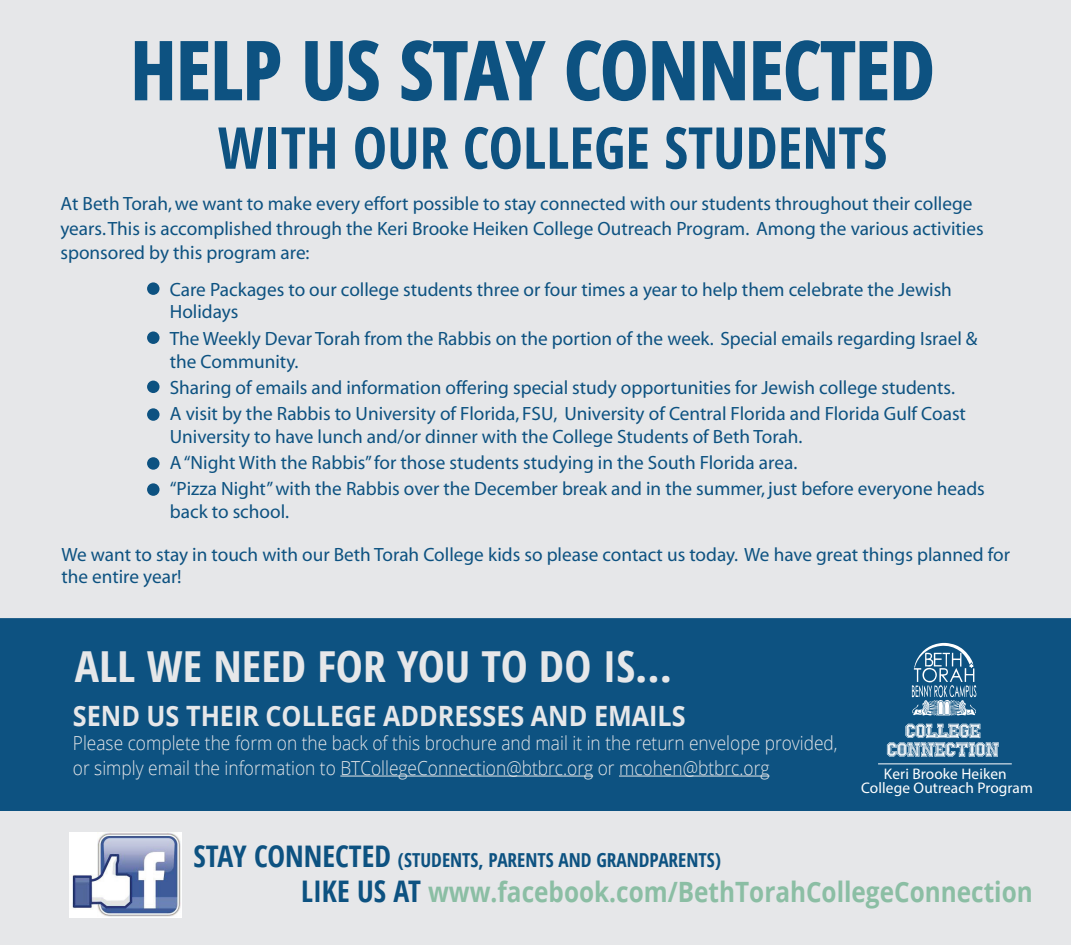
<style>
.page{position:relative;width:1071px;height:945px;background:#e6e7e9}
.page>*{position:absolute;margin:0;border:0;box-sizing:border-box;transform-origin:0 0}
.t1{font:700 condensed 80.5px "Open Sans";color:#0d5281}
.t2{font:700 condensed 57.75px "Open Sans";color:#0d5281}
.t3{font:700 condensed 42.7px "Open Sans";color:#e6e7e9;scale:1.06 1}
.t4{font:700 28px "Open Sans";color:#8bbea4;scale:.87 1}
.t5{font:700 28px "Open Sans";color:#e6e7e9;scale:.9 1}
.t6{font:19.25px/22.8px "Myriad";color:#0d5281}
.t7{font:300 19.25px/24.5px "Open Sans";color:#e6e7e9;scale:.9 1}
.t8{font:700 condensed 19.25px "Open Sans";color:#0d5281}
.t9{font:15.4px/13.8px "Myriad Pro";letter-spacing:.005em;color:#fff;text-align:center}
.s1{font-size:29.75px}
.s2{font-stretch:condensed;font-size:29.75px;color:#0d5281}
</style>
<div class="page">
<div style="left:0;top:618px;width:1071px;height:193px;background:#0d5281"></div>
<svg style="left:134px;top:41px;width:39px;height:60px"></svg>
<svg style="left:180px;top:41px;width:101px;height:60px"></svg>
<svg style="left:305px;top:40px;width:74px;height:62px"></svg>
<svg style="left:401px;top:40px;width:145px;height:62px"></svg>
<svg style="left:566px;top:40px;width:129px;height:62px"></svg>
<svg style="left:702px;top:41px;width:43px;height:60px"></svg>
<svg style="left:753px;top:40px;width:180px;height:62px"></svg>
<hr style="left:340px;top:776px;width:253px;height:1px;background:#e6e7e9">
<hr style="left:619px;top:776px;width:150px;height:1px;background:#e6e7e9">
<div style="left:147px;top:282px;width:13px;height:13px;background:#0d5281;border-radius:50%"></div>
<div style="left:147px;top:332px;width:13px;height:12px;background:#0d5281;border-radius:50%"></div>
<div style="left:147px;top:381px;width:13px;height:12px;background:#0d5281;border-radius:50%"></div>
<div style="left:147px;top:408px;width:13px;height:13px;background:#0d5281;border-radius:50%"></div>
<div style="left:147px;top:457px;width:13px;height:13px;background:#0d5281;border-radius:50%"></div>
<div style="left:147px;top:483px;width:13px;height:13px;background:#0d5281;border-radius:50%"></div>
<svg style="left:912px;top:643px;width:65px;height:73px;background:#5082a3"></svg>
<svg style="left:887px;top:724px;width:112px;height:33px;background:#6d97b3"></svg>
<hr style="left:878px;top:764px;width:134px;height:1px;background:#fff">
<img style="left:69px;top:833px;width:112px;height:84px">
<h1 class="t1" style="left:131px;top:14px;width:805px">HELP US STAY CONNECTED</h1>
<h2 class="t2" style="left:218px;top:107px;width:671px">WITH OUR COLLEGE STUDENTS</h2>
<p class="t6" style="left:60px;top:192px;width:925px;line-height:24.5px">At Beth Torah, we want to make every effort possible to stay connected with our students throughout their college years. This is accomplished through the Keri Brooke Heiken College Outreach Program. Among the various activities sponsored by this program are:</p>
<p class="t6" style="left:170px;top:279px;width:784px">Care Packages to our college students three or four times a year to help them celebrate the Jewish<br>Holidays</p>
<p class="t6" style="left:170px;top:328px;width:809px">The Weekly Devar Torah from the Rabbis on the portion of the week. Special emails regarding Israel &amp; the Community.</p>
<p class="t6" style="left:170px;top:375px;width:798px;line-height:26.2px">Sharing of emails and information offering special study opportunities for Jewish college students.<br>A visit by the Rabbis to University of Florida, FSU, University of Central Florida and Florida Gulf Coast</p>
<p class="t6" style="left:170px;top:424px;width:817px;line-height:26.2px">University to have lunch and/or dinner with the College Students of Beth Torah.<br>A “Night With the Rabbis” for those students studying in the South Florida area.<br>“Pizza Night” with the Rabbis over the December break and in the summer, just before everyone heads</p>
<p class="t6" style="left:170px;top:501px;width:121px">back to school.</p>
<p class="t6" style="left:61px;top:544px;width:950px">We want to stay in touch with our Beth Torah College kids so please contact us today. We have great things planned for the entire year!</p>
<h3 class="t3" style="left:75px;top:637px;width:565px">ALL WE NEED FOR YOU TO DO IS...</h3>
<h3 class="t5" style="left:73px;top:696px;width:682px">SEND US THEIR COLLEGE ADDRESSES AND EMAILS</h3>
<p class="t7" style="left:73px;top:730px;width:851px">Please complete the form on the back of this brochure and mail it in the return envelope provided, or simply email the information to BTCollegeConnection@btbrc.org or mcohen@btbrc.org</p>
<p class="t9" style="left:861px;top:767px;width:173px">Keri Brooke Heiken<br>College Outreach Program</p>
<p class="t8" style="left:193px;top:846px;width:529px"><span class="s1">STAY CONNECTED</span> (STUDENTS, PARENTS AND GRANDPARENTS)</p>
<h3 class="t4" style="left:301px;top:872px;width:843px"><span class="s2">LIKE US AT</span> www.facebook.com/BethTorahCollegeConnection</h3>
</div>
